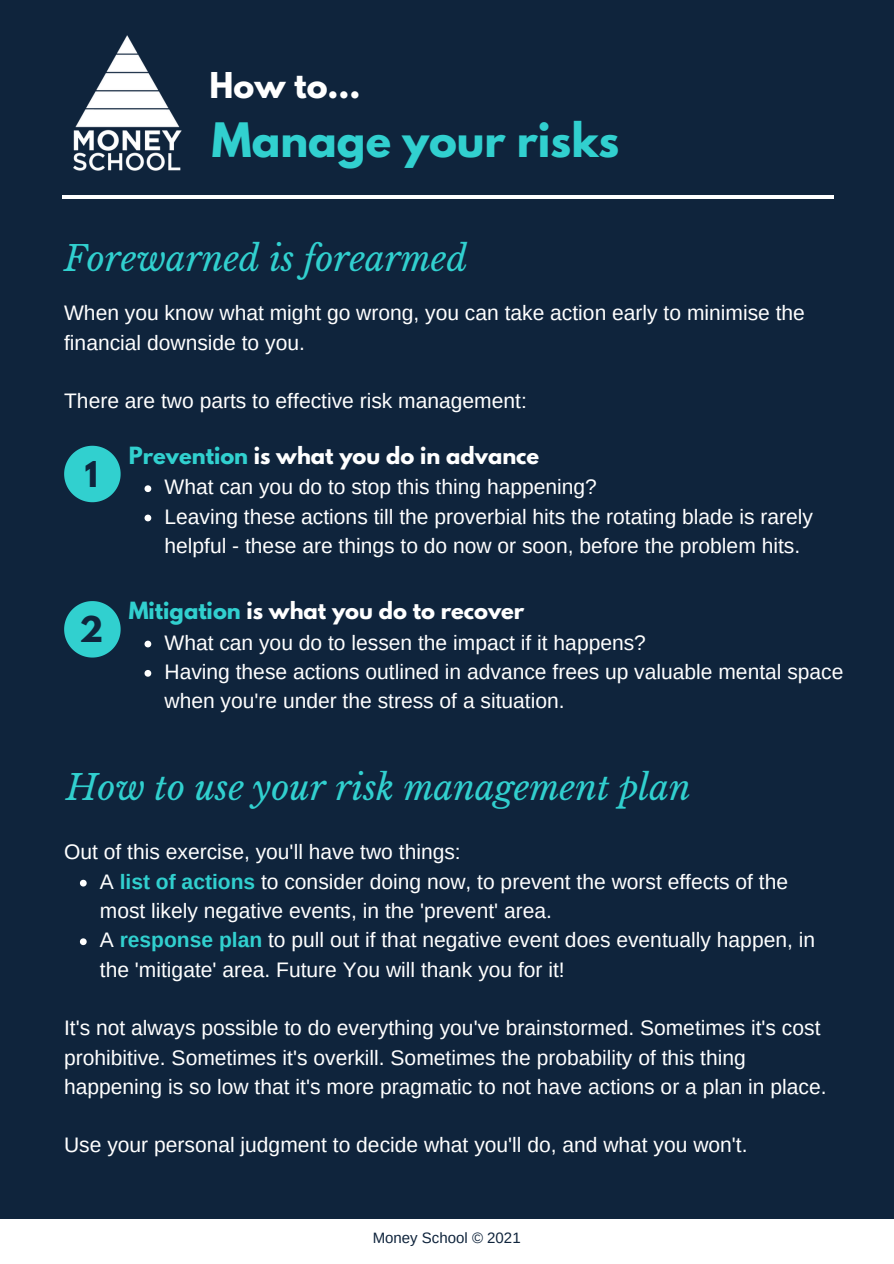
<style>
.page{position:relative;width:894px;height:1264px;background:#fff}
.page>*{position:absolute;margin:0;border:0;box-sizing:border-box;transform-origin:0 0}
.t1{font:700 42px "League Spartan";color:#31d0cf}
.t2{font:italic 34.5px "Libre Baskerville";color:#31d0cf}
.t3{font:700 31.5px "League Spartan";color:#fff}
.t4{font:700 31.5px "League Spartan";color:#0f243c}
.t5{font:21px/29.2px "Arimo";color:#fff}
.t6{font:700 21px "League Spartan";color:#fff}
.t7{font:15px "Arimo";color:#0f243c}
.s1{color:#31d0cf}
.s2{font-weight:700;color:#31d0cf}
</style>
<div class="page">
<div style="left:0;top:0;width:893px;height:1263px;background:#0f243c"></div>
<div style="left:0;top:1219px;width:893px;height:44px;background:#fff"></div>
<hr style="left:62px;top:195px;width:771px;height:4px;background:#fff">
<img style="left:73px;top:35px;width:109px;height:136px">
<svg style="left:64px;top:446px;width:57px;height:56px"></svg>
<svg style="left:64px;top:601px;width:57px;height:56px"></svg>
<svg style="left:80px;top:879px;width:7px;height:7px"></svg>
<svg style="left:80px;top:938px;width:7px;height:7px"></svg>
<svg style="left:144px;top:485px;width:7px;height:7px"></svg>
<svg style="left:144px;top:514px;width:7px;height:7px"></svg>
<svg style="left:144px;top:640px;width:7px;height:7px"></svg>
<svg style="left:144px;top:670px;width:7px;height:6px"></svg>
<p class="t3" style="left:209px;top:69px;width:152px">How to...</p>
<p class="t1" style="left:212px;top:119px;width:408px">Manage your risks</p>
<p class="t2" style="left:64px;top:237px;width:404px">Forewarned is forearmed</p>
<p class="t5" style="left:64px;top:298px;width:742px">When you know what might go wrong, you can take action early to minimise the financial downside to you.</p>
<p class="t5" style="left:64px;top:386px;width:464px">There are two parts to effective risk management:</p>
<p class="t4" style="left:85px;top:458px;width:15px">1</p>
<p class="t4" style="left:79px;top:613px;width:25px">2</p>
<p class="t6" style="left:129px;top:445px;width:412px"><span class="s1">Prevention</span> is what you do in advance</p>
<p class="t5" style="left:164px;top:472px;width:434px">What can you do to stop this thing happening?</p>
<p class="t5" style="left:164px;top:501px;width:650px">Leaving these actions till the proverbial hits the rotating blade is rarely helpful - these are things to do now or soon, before the problem hits.</p>
<p class="t6" style="left:129px;top:600px;width:397px"><span class="s1">Mitigation</span> is what you do to recover</p>
<p class="t5" style="left:164px;top:627px;width:483px">What can you do to lessen the impact if it happens?</p>
<p class="t5" style="left:164px;top:657px;width:680px">Having these actions outlined in advance frees up valuable mental space when you're under the stress of a situation.</p>
<p class="t2" style="left:66px;top:766px;width:626px">How to use your risk management plan</p>
<p class="t5" style="left:64px;top:837px;width:398px">Out of this exercise, you'll have two things:</p>
<p class="t5" style="left:100px;top:866px;width:689px">A <span class="s2">list of actions</span> to consider doing now, to prevent the worst effects of the most likely negative events, in the 'prevent' area.</p>
<p class="t5" style="left:100px;top:925px;width:716px">A <span class="s2">response plan</span> to pull out if that negative event does eventually happen, in the 'mitigate' area. Future You will thank you for it!</p>
<p class="t5" style="left:64px;top:1013px;width:763px">It's not always possible to do everything you've brainstormed. Sometimes it's cost prohibitive. Sometimes it's overkill. Sometimes the probability of this thing happening is so low that it's more pragmatic to not have actions or a plan in place.</p>
<p class="t5" style="left:64px;top:1130px;width:684px">Use your personal judgment to decide what you'll do, and what you won't.</p>
<p class="t7" style="left:372px;top:1229px;width:149px">Money School © 2021</p>
</div>
